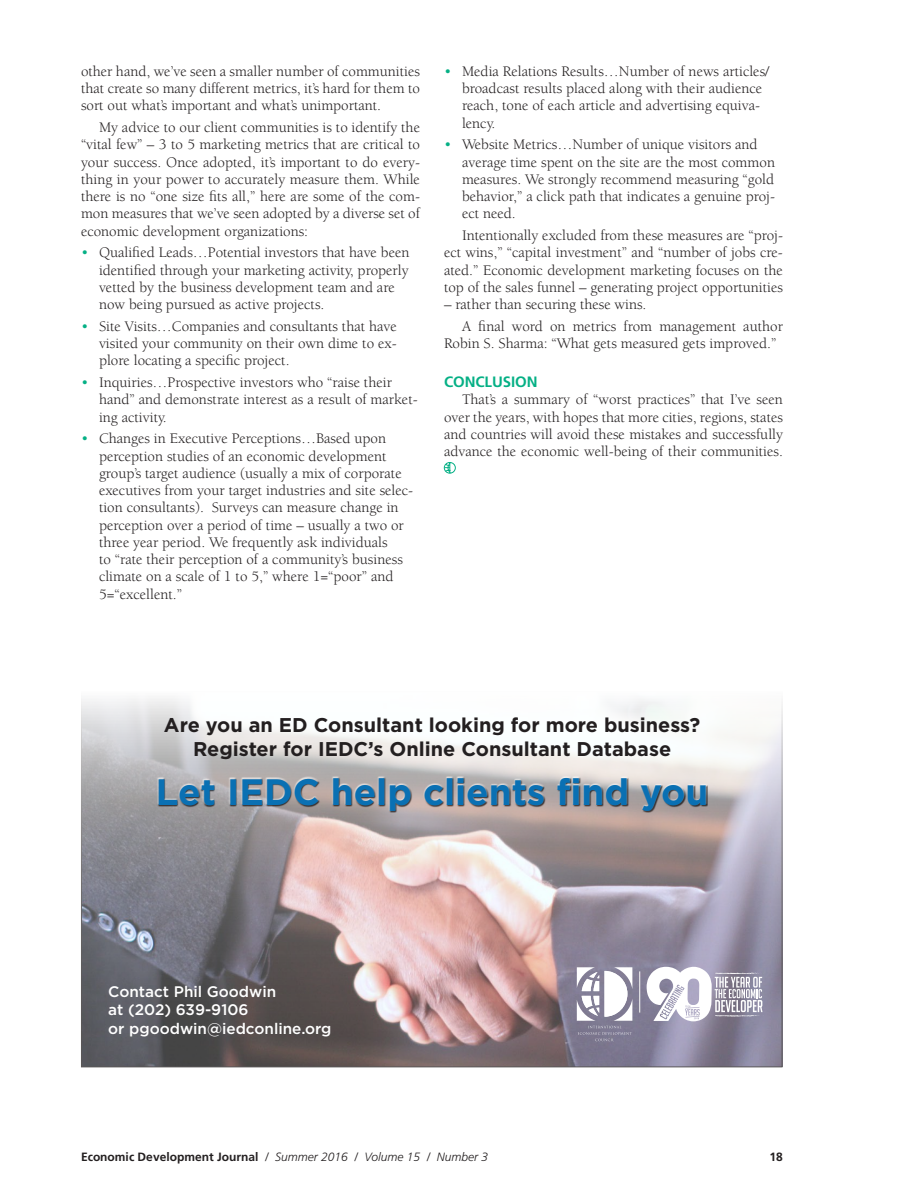
<style>
.page{position:relative;width:918px;height:1188px;background:#fff}
.page>*{position:absolute;margin:0;border:0;box-sizing:border-box;transform-origin:0 0}
.t1{font:700 36.75px "Gotham";color:#0a70b3}
.t2{font:700 19.95px/23.9px "Gotham";color:#231f20;text-align:center}
.t3{font:500 15.3px/18.3px "Gotham";color:#fff}
.t4{font:15px/17.2px "Berkeley";color:#231f20}
.t5{font:700 15px "Frutiger";letter-spacing:-.005em;color:#05b085}
.t6{font:italic 300 12px "Frutiger";color:#231f20}
.t7{font:700 12px "Frutiger";color:#231f20}
.s1{color:#05b085}
.s2{font-weight:700;font-style:normal}
</style>
<div class="page">
<div style="left:444px;top:462px;width:12px;height:11px;border:1px solid #05b085;border-radius:50%"></div>
<svg style="left:444px;top:462px;width:7px;height:12px"></svg>
<img style="left:83px;top:698px;width:698px;height:367px">
<div style="left:157px;top:777px;width:551px;height:35px;background:#231f20;opacity:.75"></div>
<hr style="left:639px;top:971px;width:1px;height:42px;background:#fff">
<svg style="left:577px;top:967px;width:55px;height:74px"></svg>
<svg style="left:647px;top:967px;width:120px;height:54px"></svg>
<p class="t4" style="left:81px;top:63px;width:341px;text-align:justify">other hand, we’ve seen a smaller number of communities that create so many different metrics, it’s hard for them to sort out what’s important and what’s unimportant.</p>
<p class="t4" style="left:81px;top:119px;width:341px;text-align:justify;text-indent:18px">My advice to our client communities is to identify the “vital few” – 3 to 5 marketing metrics that are critical to your success. Once adopted, it’s important to do every&shy;thing in your power to accurately measure them. While there is no “one size fits all,” here are some of the com&shy;mon measures that we’ve seen adopted by a diverse set of economic development organizations:</p>
<p class="t4" style="left:99px;top:244px;width:312px;text-indent:-18px"><span class="s1">•</span> Qualified Leads…Potential investors that have been identified through your marketing activity, properly vetted by the business development team and are now being pursued as active projects.</p>
<p class="t4" style="left:99px;top:318px;width:299px;text-align:justify;text-indent:-18px"><span class="s1">•</span> Site Visits…Companies and consultants that have visited your community on their own dime to ex&shy;plore locating a specific project.</p>
<p class="t4" style="left:99px;top:374px;width:320px;text-indent:-18px"><span class="s1">•</span> Inquiries…Prospective investors who “raise their hand” and demonstrate interest as a result of market&shy;ing activity.</p>
<p class="t4" style="left:99px;top:430px;width:316px;text-indent:-18px"><span class="s1">•</span> Changes in Executive Perceptions…Based upon perception studies of an economic development group’s target audience (usually a mix of corporate executives from your target industries and site selec&shy;tion consultants). Surveys can measure change in perception over a period of time – usually a two or three year period. We frequently ask individuals<br>to “rate their perception of a community’s business climate on a scale of 1 to 5,” where 1=“poor” and 5=“excellent.”</p>
<p class="t4" style="left:462px;top:63px;width:309px;text-indent:-18px"><span class="s1">•</span> Media Relations Results…Number of news articles/ broadcast results placed along with their audience reach, tone of each article and advertising equiva&shy;lency.</p>
<p class="t4" style="left:462px;top:136px;width:315px;text-indent:-18px"><span class="s1">•</span> Website Metrics…Number of unique visitors and average time spent on the site are the most common measures. We strongly recommend measuring “gold behavior,” a click path that indicates a genuine proj&shy;ect need.</p>
<p class="t4" style="left:444px;top:227px;width:341px;text-align:justify;text-indent:18px">Intentionally excluded from these measures are “proj&shy;ect wins,” “capital investment” and “number of jobs cre&shy;ated.” Economic development marketing focuses on the top of the sales funnel – generating project opportunities</p>
<p class="t4" style="left:462px;top:294px;width:322px;line-height:21.8px;text-indent:-18px">– rather than securing these wins.<br>A final word on metrics from management author</p>
<p class="t4" style="left:444px;top:335px;width:334px">Robin S. Sharma: “What gets measured gets improved.”</p>
<p class="t5" style="left:444px;top:373px;width:95px">CONCLUSION</p>
<p class="t4" style="left:444px;top:391px;width:341px;text-align:justify;text-indent:18px">That’s a summary of “worst practices” that I’ve seen over the years, with hopes that more cities, regions, states and countries will avoid these mistakes and successfully advance the economic well-being of their communities.</p>
<h2 class="t2" style="left:164px;top:713px;width:538px">Are you an ED Consultant looking for more business?<br>Register for IEDC’s Online Consultant Database</h2>
<h1 class="t1" style="left:156px;top:767px;width:554px">Let IEDC help clients find you</h1>
<p class="t3" style="left:108px;top:982px;width:225px">Contact Phil Goodwin<br>at (202) 639-9106<br>or pgoodwin@iedconline.org</p>
<p class="t6" style="left:81px;top:1150px;width:409px"><span class="s2">Economic Development Journal</span> / Summer 2016 / Volume 15 / Number 3</p>
<p class="t7" style="left:770px;top:1150px;width:15px">18</p>
</div>
